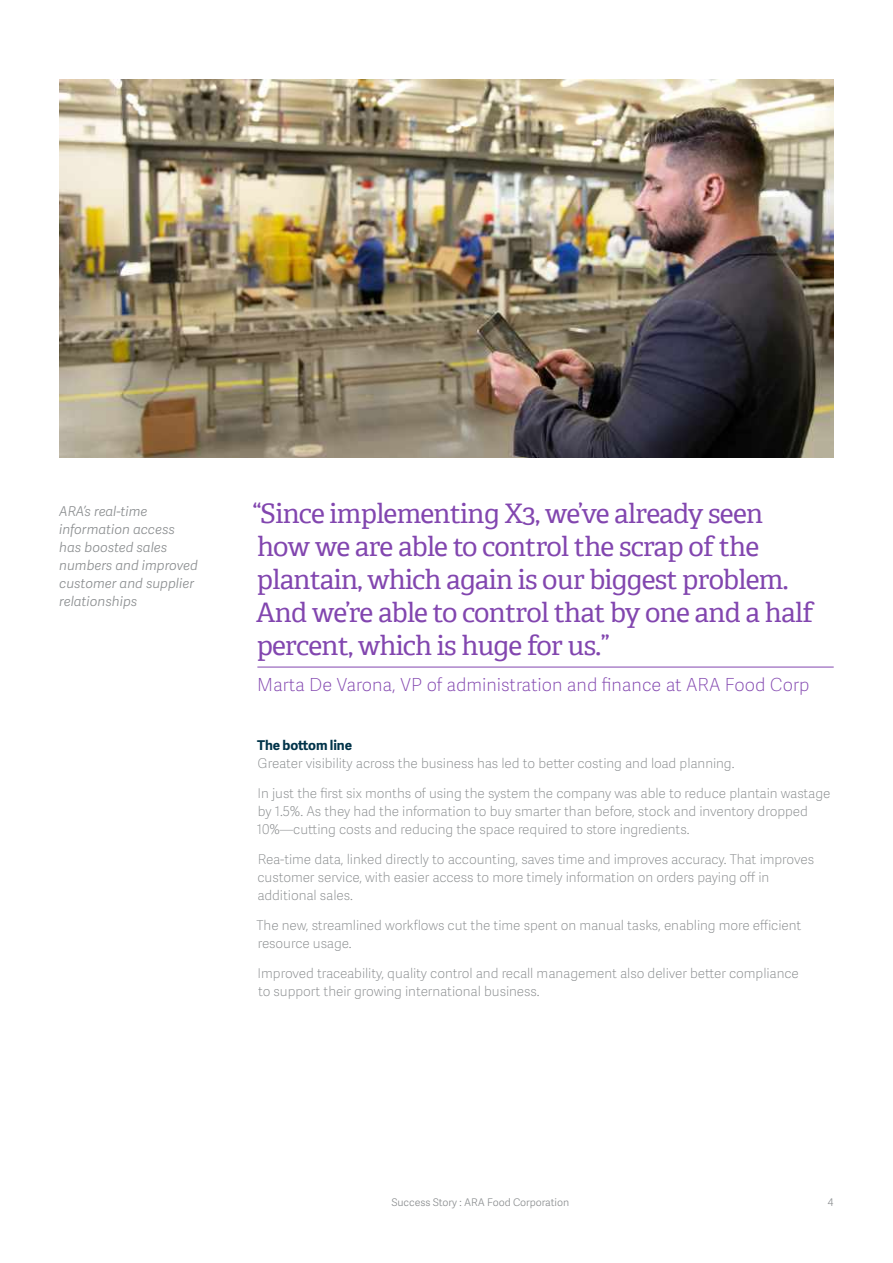
<style>
.page{position:relative;width:893px;height:1263px;background:#fff}
.page>*{position:absolute;margin:0;border:0;box-sizing:border-box;transform-origin:0 0}
.t1{font:27px/33px "Adelle SAGE";letter-spacing:-.025em;color:#8246af}
.t2{font:18px "Adelle Sans SAGE Th";color:#8246af}
.t3{font:13.5px/18px "Adelle Sans SAGE Th";letter-spacing:-.005em;color:#888b8d}
.t4{font:italic 13.5px/18px "Adelle Sans SAGE Lt";color:#888b8d}
.t5{font:700 13.5px "Adelle Sans SAGE";letter-spacing:-.005em;color:#003349}
.t6{font:10.5px "Adelle Sans SAGE Lt";letter-spacing:-.005em;color:#888b8d}
</style>
<div class="page">
<img style="left:59px;top:80px;width:774px;height:378px">
<hr style="left:257px;top:667px;width:576px;height:1px;background:#8246af">
<p class="t4" style="left:59px;top:502px;width:140px">ARA’s real-time information access has boosted sales numbers and improved customer and supplier relationships</p>
<h1 class="t1" style="left:252px;top:496px;width:562px">“Since implementing X3, we’ve already seen how we are able to control the scrap of the plantain, which again is our biggest problem.<br>And we’re able to control that by one and a half percent, which is huge for us.”</h1>
<h2 class="t2" style="left:257px;top:672px;width:554px">Marta De Varona, VP of administration and finance at ARA Food Corp</h2>
<p class="t5" style="left:257px;top:735px;width:96px">The bottom line</p>
<p class="t3" style="left:257px;top:754px;width:478px">Greater visibility across the business has led to better costing and load planning.</p>
<p class="t3" style="left:257px;top:784px;width:575px">In just the first six months of using the system the company was able to reduce plantain wastage by 1.5%. As they had the information to buy smarter than before, stock and inventory dropped<br>10%—cutting costs and reducing the space required to store ingredients.</p>
<p class="t3" style="left:257px;top:850px;width:558px">Rea-time data, linked directly to accounting, saves time and improves accuracy. That improves customer service, with easier access to more timely information on orders paying off in additional sales.</p>
<p class="t3" style="left:256px;top:916px;width:546px">The new, streamlined workflows cut the time spent on manual tasks, enabling more efficient resource usage.</p>
<p class="t3" style="left:258px;top:964px;width:543px">Improved traceability, quality control and recall management also deliver better compliance to support their growing international business.</p>
<p class="t6" style="left:391px;top:1195px;width:179px">Success Story : ARA Food Corporation</p>
<p class="t6" style="left:827px;top:1195px;width:7px">4</p>
</div>
